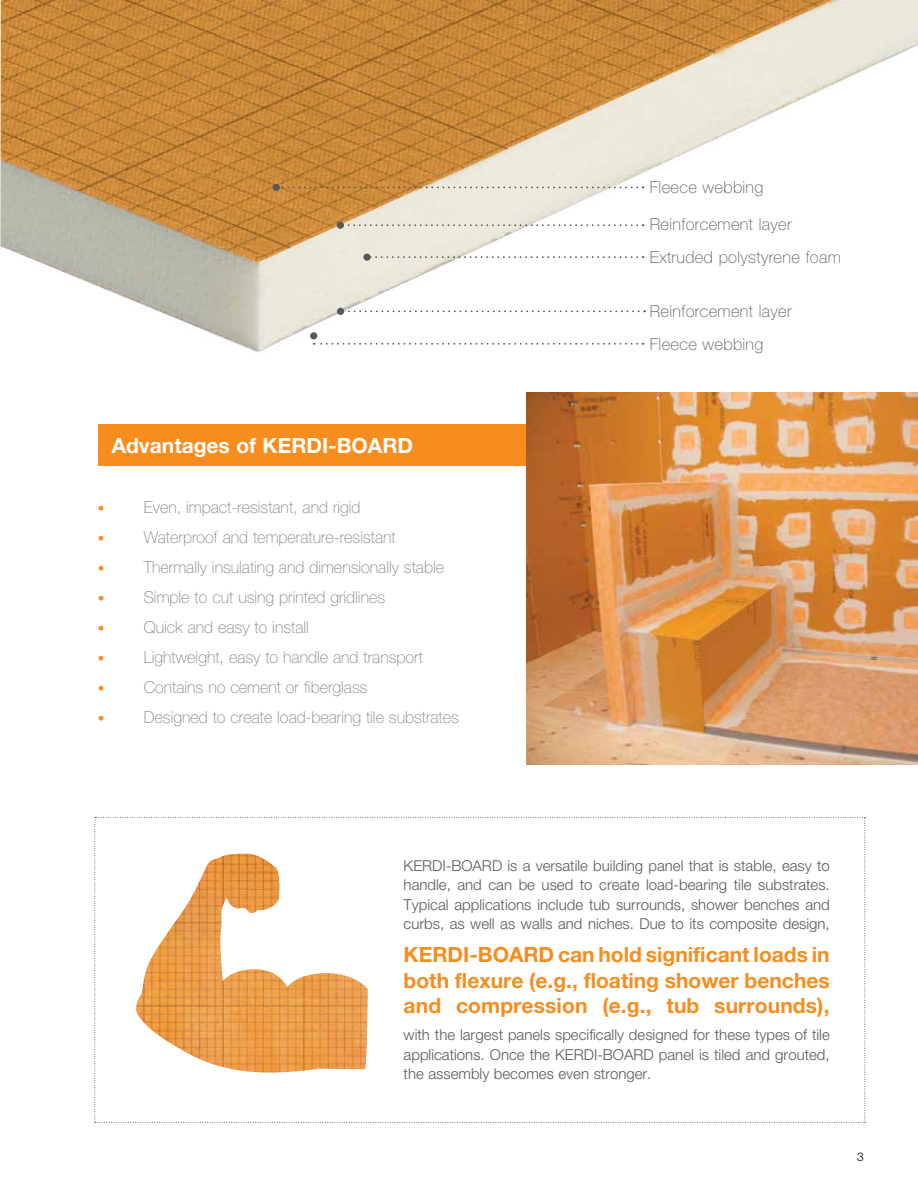
<style>
.page{position:relative;width:918px;height:1188px;background:#fff}
.page>*{position:absolute;margin:0;border:0;box-sizing:border-box;transform-origin:0 0}
.t1{font:700 21px/25.5px "Helvetica Neue LT Pro";letter-spacing:.005em;color:#f78d1e;text-align:justify}
.t2{font:700 21px "Helvetica Neue LT Pro";color:#fff}
.t3{font:100 16.5px "Helvetica Neue LT Pro";color:#808285}
.t4{font:100 16.5px/33px "Helvetica Neue LT Pro";letter-spacing:.02em;color:#58595b}
.t5{font:300 15px/19.5px "Helvetica Neue LT Pro";color:#58595b;text-align:justify}
.t6{font:300 12px "Helvetica Neue LT Pro";color:#000}
.s1{font-weight:300;font-size:13.5px;color:#f78d1e}
</style>
<div class="page">
<svg style="left:94px;top:817px;width:772px;height:306px"></svg>
<div style="left:98px;top:424px;width:478px;height:42px;background:#f78d1e"></div>
<img style="left:0;top:0;width:918px;height:352px">
<svg style="left:280px;top:187px;width:357px;height:1px"></svg>
<div style="left:273px;top:184px;width:7px;height:7px;background:#58595b;border-radius:50%"></div>
<svg style="left:344px;top:224px;width:293px;height:2px"></svg>
<div style="left:337px;top:222px;width:7px;height:7px;background:#58595b;border-radius:50%"></div>
<svg style="left:371px;top:256px;width:266px;height:2px"></svg>
<div style="left:363px;top:254px;width:8px;height:7px;background:#58595b;border-radius:50%"></div>
<svg style="left:313px;top:335px;width:324px;height:10px"></svg>
<div style="left:310px;top:332px;width:7px;height:7px;background:#58595b;border-radius:50%"></div>
<svg style="left:344px;top:310px;width:301px;height:2px"></svg>
<div style="left:337px;top:308px;width:7px;height:7px;background:#58595b;border-radius:50%"></div>
<img style="left:526px;top:393px;width:392px;height:372px">
<img style="left:135px;top:854px;width:233px;height:220px">
<h1 class="t2" style="left:112px;top:432px;width:303px">Advantages of KERDI-BOARD</h1>
<p class="t3" style="left:98px;top:498px;width:264px"><span class="s1">•</span> Even, impact-resistant, and rigid</p>
<p class="t3" style="left:98px;top:528px;width:300px"><span class="s1">•</span> Waterproof and temperature-resistant</p>
<p class="t3" style="left:98px;top:558px;width:348px"><span class="s1">•</span> Thermally insulating and dimensionally stable</p>
<p class="t3" style="left:98px;top:588px;width:289px"><span class="s1">•</span> Simple to cut using printed gridlines</p>
<p class="t3" style="left:98px;top:618px;width:213px"><span class="s1">•</span> Quick and easy to install</p>
<p class="t3" style="left:98px;top:648px;width:327px"><span class="s1">•</span> Lightweight, easy to handle and transport</p>
<p class="t3" style="left:98px;top:678px;width:271px"><span class="s1">•</span> Contains no cement or fiberglass</p>
<p class="t3" style="left:98px;top:708px;width:363px"><span class="s1">•</span> Designed to create load-bearing tile substrates</p>
<p class="t4" style="left:650px;top:170px;width:115px">Fleece webbing</p>
<p class="t4" style="left:650px;top:208px;width:193px">Reinforcement layer<br>Extruded polystyrene foam</p>
<p class="t4" style="left:650px;top:295px;width:143px">Reinforcement layer<br>Fleece webbing</p>
<p class="t5" style="left:404px;top:856px;width:428px">KERDI-BOARD is a versatile building panel that is stable, easy to handle, and can be used to create load-bearing tile substrates.<br>Typical applications include tub surrounds, shower benches and curbs, as well as walls and niches. Due to its composite design,</p>
<h1 class="t1" style="left:404px;top:942px;width:428px">KERDI-BOARD can hold significant loads in both flexure (e.g., floating shower benches and compression (e.g., tub surrounds),</h1>
<p class="t5" style="left:404px;top:1025px;width:428px">with the largest panels specifically designed for these types of tile applications. Once the KERDI-BOARD panel is tiled and grouted, the assembly becomes even stronger.</p>
<p class="t6" style="left:857px;top:1149px;width:8px">3</p>
</div>
